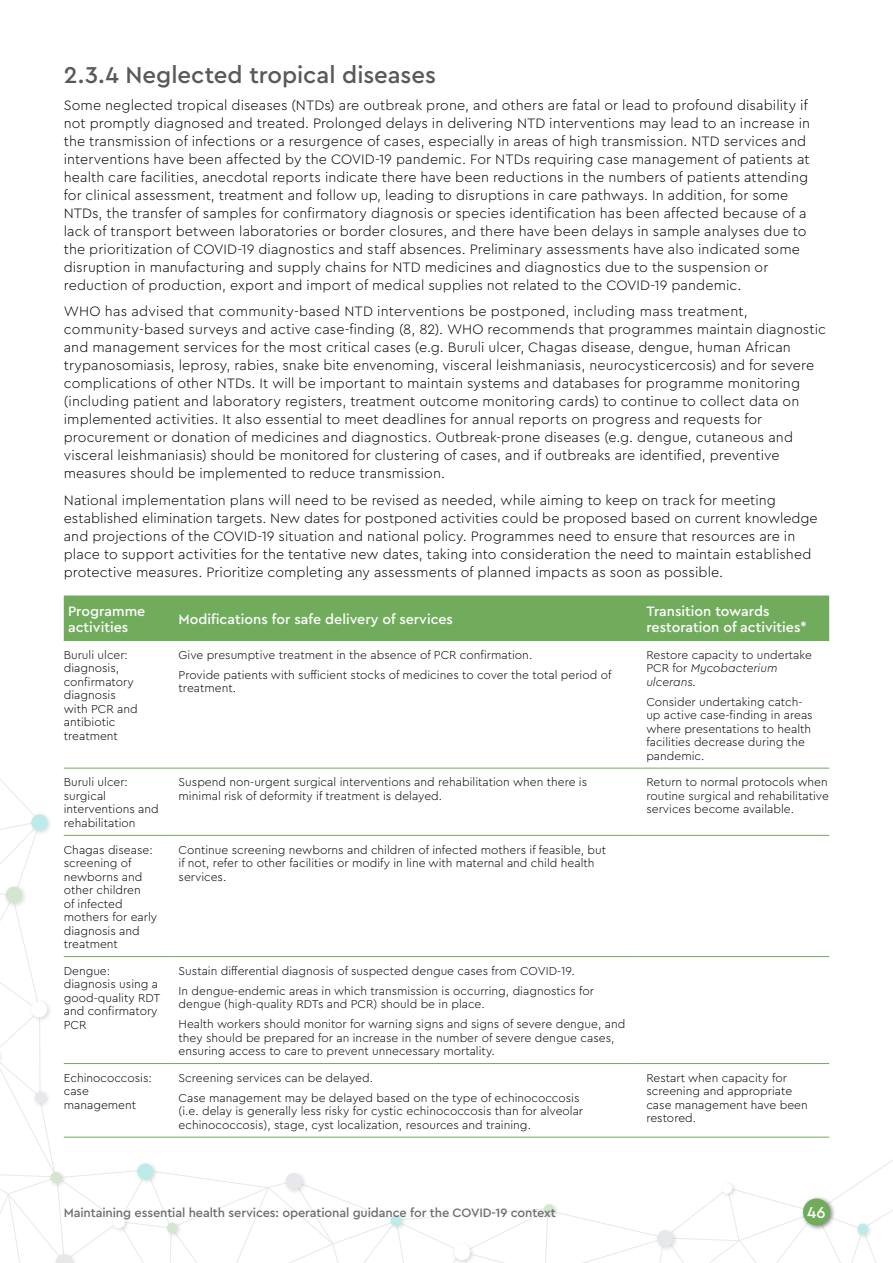
<style>
.page{position:relative;width:893px;height:1263px;background:#fff}
.page>*{position:absolute;margin:0;border:0;box-sizing:border-box;transform-origin:0 0}
.t1{font:500 24px "Cera Pro";letter-spacing:-.005em;color:#58595b}
.t2{font:500 16.5px "Cera Pro";color:#fff}
.t3{font:300 14.25px/18px "Cera Pro";letter-spacing:.005em;color:#000}
.t4{font:500 14.25px/16.5px "Cera Pro";color:#fff}
.t5{font:500 12.75px "Cera Pro";letter-spacing:-.01em;color:#6d6e71}
.t6{font:300 12px/13.5px "Cera Pro";color:#000}
.s1{font-style:italic}
</style>
<div class="page">
<svg style="left:0;top:767px;width:893px;height:496px"></svg>
<div style="left:134px;top:1160px;width:25px;height:26px;background:#000;opacity:.5"></div>
<div style="left:137px;top:1163px;width:16px;height:17px;background:#bcebea;border-radius:50%"></div>
<div style="left:28px;top:998px;width:25px;height:25px;background:#000;opacity:.5"></div>
<div style="left:31px;top:1001px;width:16px;height:16px;background:#fff;border-radius:50%"></div>
<div style="left:28px;top:811px;width:26px;height:25px;background:#000;opacity:.5"></div>
<svg style="left:31px;top:814px;width:17px;height:17px"></svg>
<div style="left:32px;top:1088px;width:20px;height:20px;background:#000;opacity:.5"></div>
<div style="left:35px;top:1092px;width:11px;height:11px;background:#e6e8eb;border-radius:50%"></div>
<div style="left:47px;top:1169px;width:20px;height:20px;background:#000;opacity:.5"></div>
<div style="left:51px;top:1172px;width:10px;height:11px;background:#d4e6ce;border-radius:50%"></div>
<div style="left:854px;top:1220px;width:20px;height:20px;background:#000;opacity:.5"></div>
<div style="left:857px;top:1224px;width:11px;height:10px;background:#bcebea;border-radius:50%"></div>
<div style="left:719px;top:1180px;width:19px;height:19px;background:#000;opacity:.5"></div>
<div style="left:722px;top:1183px;width:10px;height:10px;background:#fff;border-radius:50%"></div>
<div style="left:800px;top:1195px;width:36px;height:36px;background:#000;opacity:.5"></div>
<div style="left:803px;top:1198px;width:27px;height:27px;background:#70ac5b;border-radius:50%"></div>
<div style="left:64px;top:595px;width:765px;height:45px;background:#70ac5b"></div>
<hr style="left:64px;top:768px;width:106px;height:1px;background:#70ac5b">
<hr style="left:170px;top:768px;width:468px;height:1px;background:#70ac5b">
<hr style="left:638px;top:768px;width:191px;height:1px;background:#70ac5b">
<hr style="left:64px;top:835px;width:106px;height:1px;background:#70ac5b">
<hr style="left:170px;top:835px;width:468px;height:1px;background:#70ac5b">
<hr style="left:638px;top:835px;width:191px;height:1px;background:#70ac5b">
<hr style="left:64px;top:956px;width:106px;height:1px;background:#70ac5b">
<hr style="left:170px;top:956px;width:468px;height:1px;background:#70ac5b">
<hr style="left:638px;top:956px;width:191px;height:1px;background:#70ac5b">
<hr style="left:64px;top:1063px;width:106px;height:1px;background:#70ac5b">
<hr style="left:170px;top:1063px;width:468px;height:1px;background:#70ac5b">
<hr style="left:638px;top:1063px;width:191px;height:1px;background:#70ac5b">
<hr style="left:64px;top:1137px;width:106px;height:1px;background:#70ac5b">
<hr style="left:170px;top:1137px;width:468px;height:1px;background:#70ac5b">
<hr style="left:638px;top:1137px;width:191px;height:1px;background:#70ac5b">
<hr style="left:64px;top:640px;width:106px;height:1px;background:#70ac5b">
<hr style="left:170px;top:640px;width:468px;height:1px;background:#70ac5b">
<hr style="left:638px;top:640px;width:191px;height:1px;background:#70ac5b">
<h1 class="t1" style="left:64px;top:59px;width:374px">2.3.4 Neglected tropical diseases</h1>
<p class="t3" style="left:64px;top:95px;width:748px">Some neglected tropical diseases (NTDs) are outbreak prone, and others are fatal or lead to profound disability if not promptly diagnosed and treated. Prolonged delays in delivering NTD interventions may lead to an increase in the transmission of infections or a resurgence of cases, especially in areas of high transmission. NTD services and interventions have been affected by the COVID-19 pandemic. For NTDs requiring case management of patients at health care facilities, anecdotal reports indicate there have been reductions in the numbers of patients attending for clinical assessment, treatment and follow up, leading to disruptions in care pathways. In addition, for some NTDs, the transfer of samples for confirmatory diagnosis or species identification has been affected because of a lack of transport between laboratories or border closures, and there have been delays in sample analyses due to the prioritization of COVID-19 diagnostics and staff absences. Preliminary assessments have also indicated some disruption in manufacturing and supply chains for NTD medicines and diagnostics due to the suspension or reduction of production, export and import of medical supplies not related to the COVID-19 pandemic.</p>
<p class="t3" style="left:64px;top:302px;width:764px">WHO has advised that community-based NTD interventions be postponed, including mass treatment, community-based surveys and active case-finding (8, 82). WHO recommends that programmes maintain diagnostic and management services for the most critical cases (e.g. Buruli ulcer, Chagas disease, dengue, human African trypanosomiasis, leprosy, rabies, snake bite envenoming, visceral leishmaniasis, neurocysticercosis) and for severe complications of other NTDs. It will be important to maintain systems and databases for programme monitoring (including patient and laboratory registers, treatment outcome monitoring cards) to continue to collect data on implemented activities. It also essential to meet deadlines for annual reports on progress and requests for procurement or donation of medicines and diagnostics. Outbreak-prone diseases (e.g. dengue, cutaneous and visceral leishmaniasis) should be monitored for clustering of cases, and if outbreaks are identified, preventive measures should be implemented to reduce transmission.</p>
<p class="t3" style="left:64px;top:490px;width:755px">National implementation plans will need to be revised as needed, while aiming to keep on track for meeting established elimination targets. New dates for postponed activities could be proposed based on current knowledge and projections of the COVID-19 situation and national policy. Programmes need to ensure that resources are in place to support activities for the tentative new dates, taking into consideration the need to maintain established protective measures. Prioritize completing any assessments of planned impacts as soon as possible.</p>
<p class="t4" style="left:68px;top:602px;width:79px">Programme activities</p>
<p class="t4" style="left:179px;top:610px;width:276px">Modifications for safe delivery of services</p>
<p class="t4" style="left:646px;top:602px;width:162px">Transition towards restoration of activities*</p>
<p class="t6" style="left:64px;top:647px;width:75px">Buruli ulcer: diagnosis, confirmatory diagnosis with PCR and antibiotic treatment</p>
<p class="t6" style="left:179px;top:644px;width:434px;line-height:20px">Give presumptive treatment in the absence of PCR confirmation.<br>Provide patients with sufficient stocks of medicines to cover the total period of</p>
<p class="t6" style="left:646px;top:647px;width:167px">Restore capacity to undertake<br>PCR for <span class="s1">Mycobacterium ulcerans.</span></p>
<p class="t6" style="left:646px;top:694px;width:168px">Consider undertaking catch&shy;up active case-finding in areas where presentations to health facilities decrease during the pandemic.</p>
<p class="t6" style="left:179px;top:681px;width:59px">treatment.</p>
<p class="t6" style="left:64px;top:775px;width:97px">Buruli ulcer: surgical interventions and rehabilitation</p>
<p class="t6" style="left:179px;top:775px;width:410px">Suspend non-urgent surgical interventions and rehabilitation when there is minimal risk of deformity if treatment is delayed.</p>
<p class="t6" style="left:646px;top:775px;width:184px;text-align:justify">Return to normal protocols when routine surgical and rehabilitative services become available.</p>
<p class="t6" style="left:64px;top:842px;width:95px">Chagas disease: screening of newborns and other children<br>of infected mothers for early diagnosis and treatment</p>
<p class="t6" style="left:179px;top:842px;width:429px">Continue screening newborns and children of infected mothers if feasible, but if not, refer to other facilities or modify in line with maternal and child health services.</p>
<p class="t6" style="left:64px;top:963px;width:98px">Dengue: diagnosis using a good-quality RDT and confirmatory<br>PCR</p>
<p class="t6" style="left:179px;top:960px;width:417px;line-height:19.8px">Sustain differential diagnosis of suspected dengue cases from COVID-19.<br>In dengue-endemic areas in which transmission is occurring, diagnostics for</p>
<p class="t6" style="left:179px;top:994px;width:448px;line-height:20px">dengue (high-quality RDTs and PCR) should be in place.<br>Health workers should monitor for warning signs and signs of severe dengue, and</p>
<p class="t6" style="left:179px;top:1030px;width:437px">they should be prepared for an increase in the number of severe dengue cases, ensuring access to care to prevent unnecessary mortality.</p>
<p class="t6" style="left:64px;top:1070px;width:90px">Echinococcosis: case management</p>
<p class="t6" style="left:179px;top:1067px;width:402px;line-height:20px">Screening services can be delayed.<br>Case management may be delayed based on the type of echinococcosis</p>
<p class="t6" style="left:179px;top:1104px;width:406px">(i.e. delay is generally less risky for cystic echinococcosis than for alveolar echinococcosis), stage, cyst localization, resources and training.</p>
<p class="t6" style="left:646px;top:1070px;width:163px">Restart when capacity for screening and appropriate case management have been restored.</p>
<p class="t5" style="left:64px;top:1204px;width:493px">Maintaining essential health services: operational guidance for the COVID-19 context</p>
<p class="t2" style="left:807px;top:1201px;width:20px">46</p>
</div>
